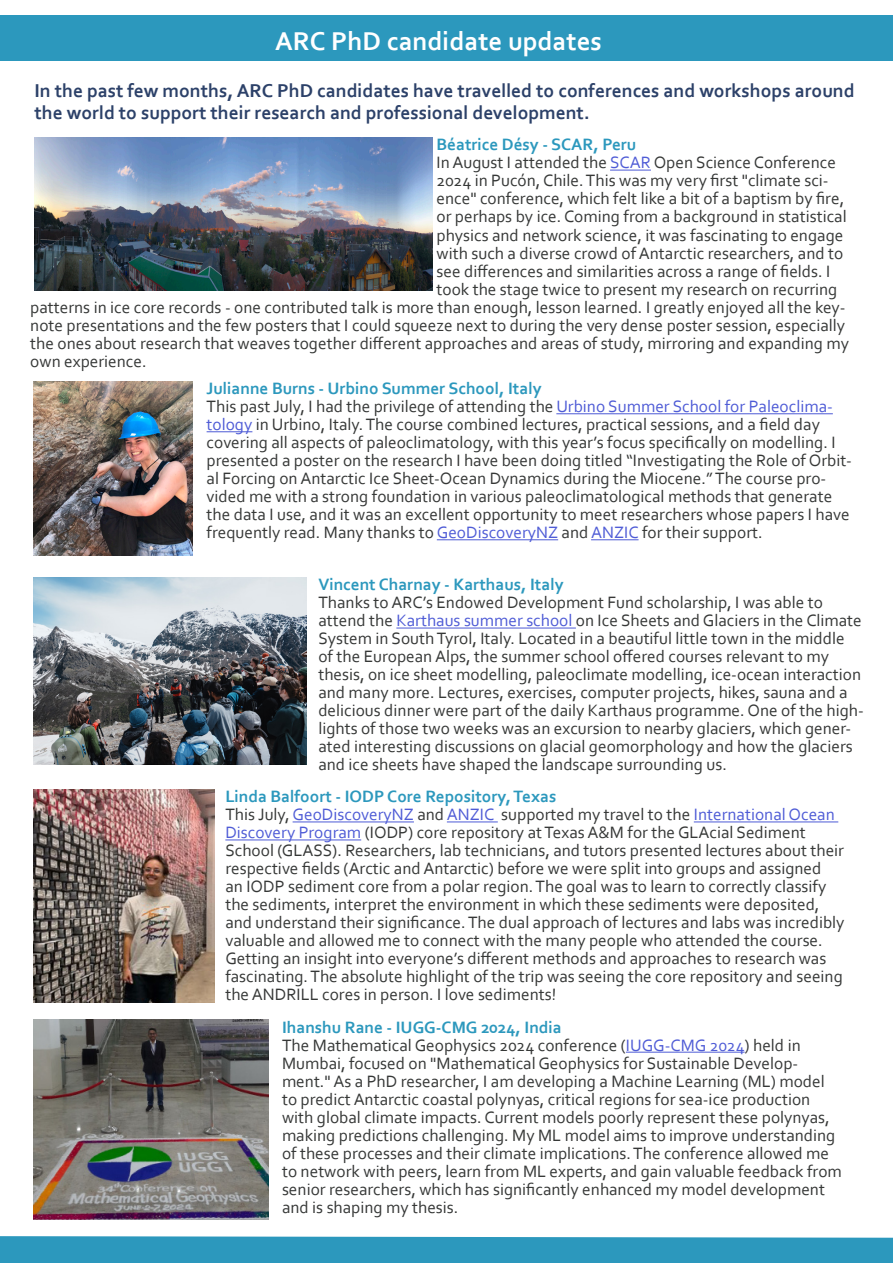
<style>
.page{position:relative;width:893px;height:1263px;background:#fff}
.page>*{position:absolute;margin:0;border:0;box-sizing:border-box;transform-origin:0 0}
.t1{font:700 27px "Corbel";color:#fff}
.t2{font:700 19.5px/22.5px "Corbel";color:#2c4169}
.t3{font:17.25px/18px "Corbel";color:#363837}
.t4{font:700 17.25px "Corbel";color:#2c98bd}
.s1{color:#4f5cd6}
</style>
<div class="page">
<div style="left:0;top:1236px;width:893px;height:27px;background:#2c98bd"></div>
<div style="left:0;top:15px;width:893px;height:46px;background:#2c98bd"></div>
<hr style="left:556px;top:413px;width:277px;height:1px;background:#4f5cd6">
<hr style="left:207px;top:431px;width:45px;height:1px;background:#4f5cd6">
<hr style="left:437px;top:539px;width:121px;height:1px;background:#4f5cd6">
<hr style="left:591px;top:539px;width:48px;height:1px;background:#4f5cd6">
<hr style="left:293px;top:821px;width:121px;height:1px;background:#4f5cd6">
<hr style="left:447px;top:821px;width:51px;height:1px;background:#4f5cd6">
<hr style="left:694px;top:821px;width:144px;height:1px;background:#4f5cd6">
<hr style="left:225px;top:839px;width:136px;height:1px;background:#4f5cd6">
<hr style="left:396px;top:627px;width:180px;height:1px;background:#4f5cd6">
<hr style="left:626px;top:1052px;width:119px;height:1px;background:#4f5cd6">
<img style="left:35px;top:138px;width:397px;height:152px">
<hr style="left:610px;top:170px;width:41px;height:1px;background:#4f5cd6">
<img style="left:34px;top:381px;width:159px;height:175px">
<img style="left:34px;top:789px;width:180px;height:213px">
<img style="left:34px;top:578px;width:273px;height:186px">
<img style="left:34px;top:1020px;width:235px;height:199px">
<p class="t1" style="left:275px;top:24px;width:328px">ARC PhD candidate updates</p>
<p class="t2" style="left:35px;top:79px;width:822px">In the past few months, ARC PhD candidates have travelled to conferences and workshops around the world to support their research and professional development.</p>
<p class="t4" style="left:436px;top:134px;width:201px">Béatrice Désy - SCAR, Peru</p>
<p class="t3" style="left:436px;top:153px;width:401px">In August I attended the <span class="s1">SCAR</span> Open Science Conference</p>
<p class="t3" style="left:436px;top:171px;width:394px">2024 in Pucón, Chile. This was my very first "climate sci-</p>
<p class="t3" style="left:436px;top:189px;width:409px">ence" conference, which felt like a bit of a baptism by fire,</p>
<p class="t3" style="left:436px;top:207px;width:412px">or perhaps by ice. Coming from a background in statistical</p>
<p class="t3" style="left:436px;top:225px;width:408px">physics and network science, it was fascinating to engage</p>
<p class="t3" style="left:436px;top:243px;width:408px">with such a diverse crowd of Antarctic researchers, and to</p>
<p class="t3" style="left:436px;top:261px;width:395px">see differences and similarities across a range of fields. I</p>
<p class="t3" style="left:436px;top:279px;width:402px">took the stage twice to present my research on recurring</p>
<p class="t3" style="left:30px;top:297px;width:817px">patterns in ice core records - one contributed talk is more than enough, lesson learned. I greatly enjoyed all the key-</p>
<p class="t3" style="left:30px;top:315px;width:816px">note presentations and the few posters that I could squeeze next to during the very dense poster session, especially</p>
<p class="t3" style="left:30px;top:333px;width:820px">the ones about research that weaves together different approaches and areas of study, mirroring and expanding my</p>
<p class="t3" style="left:30px;top:351px;width:118px">own experience.</p>
<p class="t4" style="left:207px;top:378px;width:336px">Julianne Burns - Urbino Summer School, Italy</p>
<p class="t3" style="left:207px;top:397px;width:647px">This past July, I had the privilege of attending the <span class="s1">Urbino Summer School for Paleoclima&shy;tology</span> in Urbino, Italy. The course combined lectures, practical sessions, and a field day covering all aspects of paleoclimatology, with this year’s focus specifically on modelling. I presented a poster on the research I have been doing titled “Investigating the Role of Orbit&shy;al Forcing on Antarctic Ice Sheet-Ocean Dynamics during the Miocene.” The course pro&shy;vided me with a strong foundation in various paleoclimatological methods that generate the data I use, and it was an excellent opportunity to meet researchers whose papers I have frequently read. Many thanks to <span class="s1">GeoDiscoveryNZ</span> and <span class="s1">ANZIC</span> for their support.</p>
<p class="t4" style="left:318px;top:574px;width:247px">Vincent Charnay - Karthaus, Italy</p>
<p class="t3" style="left:318px;top:593px;width:547px">Thanks to ARC’s Endowed Development Fund scholarship, I was able to attend the <span class="s1">Karthaus summer school</span> on Ice Sheets and Glaciers in the Climate System in South Tyrol, Italy. Located in a beautiful little town in the middle<br>of the European Alps, the summer school offered courses relevant to my thesis, on ice sheet modelling, paleoclimate modelling, ice-ocean interaction and many more. Lectures, exercises, computer projects, hikes, sauna and a delicious dinner were part of the daily Karthaus programme. One of the high&shy;lights of those two weeks was an excursion to nearby glaciers, which gener&shy;ated interesting discussions on glacial geomorphology and how the glaciers and ice sheets have shaped the landscape surrounding us.</p>
<p class="t4" style="left:225px;top:786px;width:332px">Linda Balfoort - IODP Core Repository, Texas</p>
<p class="t3" style="left:225px;top:805px;width:621px">This July, <span class="s1">GeoDiscoveryNZ</span> and <span class="s1">ANZIC</span> supported my travel to the <span class="s1">International Ocean Discovery Program</span> (IODP) core repository at Texas A&amp;M for the GLAcial Sediment School (GLASS). Researchers, lab technicians, and tutors presented lectures about their respective fields (Arctic and Antarctic) before we were split into groups and assigned<br>an IODP sediment core from a polar region. The goal was to learn to correctly classify the sediments, interpret the environment in which these sediments were deposited, and understand their significance. The dual approach of lectures and labs was incredibly valuable and allowed me to connect with the many people who attended the course.<br>Getting an insight into everyone’s different methods and approaches to research was fascinating. The absolute highlight of the trip was seeing the core repository and seeing the ANDRILL cores in person. I love sediments!</p>
<p class="t4" style="left:282px;top:1016px;width:281px">Ihanshu Rane - IUGG-CMG 2024, India</p>
<p class="t3" style="left:282px;top:1035px;width:561px">The Mathematical Geophysics 2024 conference (<span class="s1">IUGG-CMG 2024</span>) held in Mumbai, focused on "Mathematical Geophysics for Sustainable Develop&shy;ment." As a PhD researcher, I am developing a Machine Learning (ML) model to predict Antarctic coastal polynyas, critical regions for sea-ice production with global climate impacts. Current models poorly represent these polynyas, making predictions challenging. My ML model aims to improve understanding of these processes and their climate implications. The conference allowed me to network with peers, learn from ML experts, and gain valuable feedback from senior researchers, which has significantly enhanced my model development and is shaping my thesis.</p>
</div>
